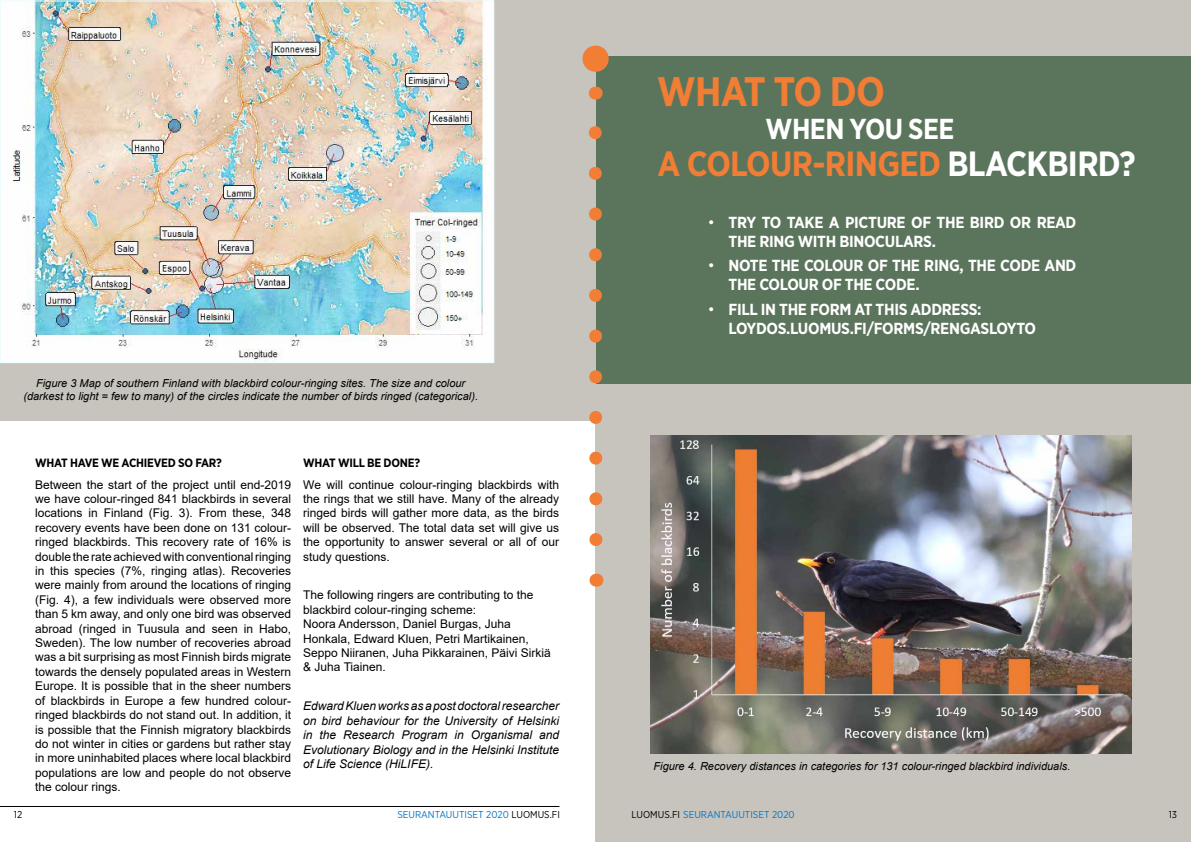
<style>
.page{position:relative;width:1191px;height:842px;background:#fff}
.page>*{position:absolute;margin:0;border:0;box-sizing:border-box;transform-origin:0 0}
.Seurantauutiset_leip{font:700 41.2px "Gotham Narrow";letter-spacing:-.02em;color:#f27d34}
.Seurantauutiset_leip-2{font:700 35px "Gotham Narrow";letter-spacing:-.02em;color:#f27d34}
.Seurantauutiset_leip-3{font:700 28.8px "Gotham Narrow";letter-spacing:-.02em;color:#fff}
.t1{font:700 16px/19.2px "Gotham Narrow";letter-spacing:-.02em;color:#fff}
.Seurantauutiset_leip-4{font:12px/14.4px "Arial";color:#000;text-align:justify}
.Seurantauutiset_leip-5{font:italic 12px/14.4px "Arial";color:#000;text-align:justify}
.Seurantauutiset_leip-6{font:700 12px "Gotham Narrow";letter-spacing:-.02em;color:#000}
.Seurantauutiset_leip-7{font:italic 11px/13.2px "Arial";color:#000;text-align:center}
.t2{font:10px "Gotham Narrow";color:#0077c8}
.t3{font:10px "Gotham Narrow";color:#000}
.s1{color:#fff}
.s2{font-family:"Arial";font-weight:400}
.s3{color:#000}
</style>
<div class="page">
<hr style="left:631px;top:806px;width:560px;height:1px;background:#000">
<hr style="left:0;top:806px;width:559px;height:1px;background:#000">
<div style="left:0;top:0;width:694px;height:420px;background:#c7c4be"></div>
<div style="left:595px;top:0;width:595px;height:842px;background:#c7c4be"></div>
<img style="left:2px;top:3px;width:490px;height:358px">
<div style="left:596px;top:57px;width:595px;height:327px;background:#5b745c"></div>
<img style="left:650px;top:436px;width:481px;height:318px">
<svg style="left:596px;top:574px;width:1px;height:13px"></svg>
<svg style="left:582px;top:87px;width:21px;height:459px"></svg>
<div style="left:582px;top:46px;width:26px;height:26px;background:#f27d34;border-radius:50%"></div>
<p class="Seurantauutiset_leip" style="left:657px;top:65px;width:229px">WHAT TO DO</p>
<p class="Seurantauutiset_leip-3" style="left:765px;top:110px;width:190px">WHEN YOU SEE</p>
<p class="Seurantauutiset_leip-2" style="left:657px;top:142px;width:480px">A COLOUR-RINGED <span class="s1">BLACKBIRD?</span></p>
<p class="Seurantauutiset_leip-7" style="left:23px;top:376px;width:456px">Figure 3 Map of southern Finland with blackbird colour-ringing sites. The size and colour (darkest to light = few to many) of the circles indicate the number of birds ringed (categorical).</p>
<p class="Seurantauutiset_leip-6" style="left:35px;top:455px;width:188px">WHAT HAVE WE ACHIEVED SO FAR?</p>
<p class="Seurantauutiset_leip-4" style="left:35px;top:477px;width:257px">Between the start of the project until end-2019 we have colour-ringed 841 blackbirds in several locations in Finland (Fig. 3). From these, 348 recovery events have been done on 131 colour&shy;ringed blackbirds. This recovery rate of 16% is double the rate achieved with conventional ringing in this species (7%, ringing atlas). Recoveries were mainly from around the locations of ringing (Fig. 4), a few individuals were observed more than 5 km away, and only one bird was observed abroad (ringed in Tuusula and seen in Habo, Sweden). The low number of recoveries abroad was a bit surprising as most Finnish birds migrate towards the densely populated areas in Western Europe. It is possible that in the sheer numbers of blackbirds in Europe a few hundred colour&shy;ringed blackbirds do not stand out. In addition, it is possible that the Finnish migratory blackbirds do not winter in cities or gardens but rather stay in more uninhabited places where local blackbird populations are low and people do not observe the colour rings.</p>
<p class="Seurantauutiset_leip-6" style="left:303px;top:455px;width:118px">WHAT WILL BE DONE?</p>
<p class="Seurantauutiset_leip-4" style="left:303px;top:477px;width:257px">We will continue colour-ringing blackbirds with the rings that we still have. Many of the already ringed birds will gather more data, as the birds will be observed. The total data set will give us the opportunity to answer several or all of our study questions.</p>
<p class="Seurantauutiset_leip-4" style="left:303px;top:588px;width:232px">The following ringers are contributing to the blackbird colour-ringing scheme:</p>
<p class="Seurantauutiset_leip-4" style="left:303px;top:617px;width:249px;text-align:left">Noora Andersson, Daniel Burgas, Juha Honkala, Edward Kluen, Petri Martikainen, Seppo Niiranen, Juha Pikkarainen, Päivi Sirkiä &amp; Juha Tiainen.</p>
<p class="Seurantauutiset_leip-5" style="left:303px;top:699px;width:257px">Edward Kluen works as a post doctoral researcher on bird behaviour for the University of Helsinki in the Research Program in Organismal and Evolutionary Biology and in the Helsinki Institute of Life Science (HiLIFE).</p>
<p class="t1" style="left:728px;top:212px;width:349px;text-indent:-20px"><span class="s2">•</span> TRY TO TAKE A PICTURE OF THE BIRD OR READ<br>THE RING WITH BINOCULARS.</p>
<p class="t1" style="left:728px;top:256px;width:349px;text-indent:-20px"><span class="s2">•</span> NOTE THE COLOUR OF THE RING, THE CODE AND<br>THE COLOUR OF THE CODE.</p>
<p class="t1" style="left:728px;top:299px;width:309px;text-indent:-20px"><span class="s2">•</span> FILL IN THE FORM AT THIS ADDRESS:<br>LOYDOS.LUOMUS.FI/FORMS/RENGASLOYTO</p>
<p class="Seurantauutiset_leip-7" style="left:653px;top:759px;width:418px">Figure 4. Recovery distances in categories for 131 colour-ringed blackbird individuals.</p>
<p class="t3" style="left:14px;top:809px;width:10px">12</p>
<p class="t2" style="left:397px;top:809px;width:164px">SEURANTAUUTISET 2020 <span class="s3">LUOMUS.FI</span></p>
<p class="t2" style="left:631px;top:809px;width:165px"><span class="s3">LUOMUS.FI</span> SEURANTAUUTISET 2020</p>
<p class="t3" style="left:1168px;top:809px;width:10px">13</p>
</div>
